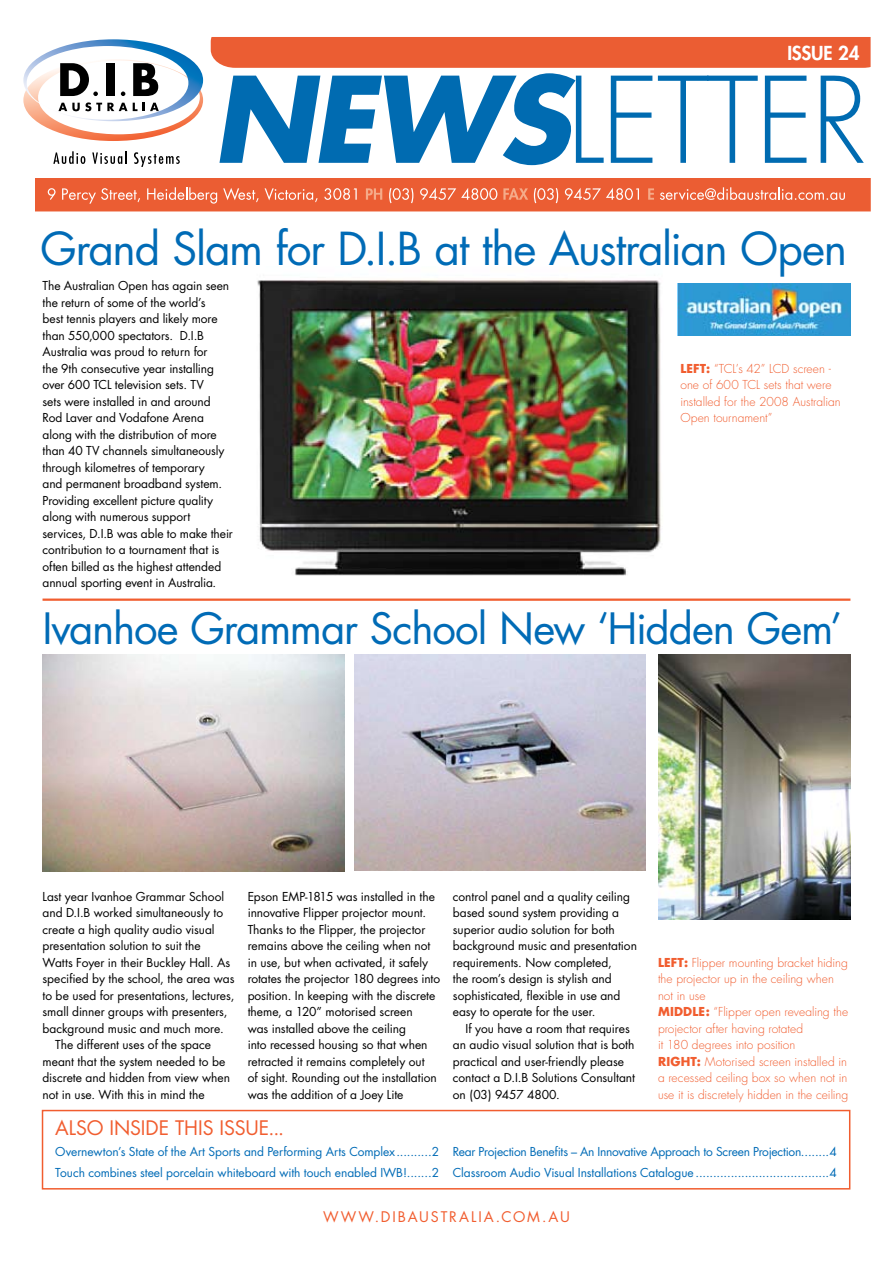
<style>
.page{position:relative;width:893px;height:1263px;background:#fff}
.page>*{position:absolute;margin:0;border:0;box-sizing:border-box;transform-origin:0 0}
.t1{font:44.25px "Futura";letter-spacing:-.03em;color:#006bb6}
.t2{font:42px "Futura";letter-spacing:-.025em;color:#006bb6}
.t3{font:19.5px "Futura";letter-spacing:-.005em;color:#f15d2f}
.t4{font:800 18.75px "Futura";letter-spacing:-.01em;color:#fff}
.t5{font:14.25px "Futura";letter-spacing:.135em;color:#f15d2f}
.t6{font:12px/16.5px "Futura";letter-spacing:-.005em;color:#000}
.t7{font:300 12px/16.5px "Futura";color:#f15d2f}
.t8{font:12px/21px "Futura";letter-spacing:-.01em;color:#006bb6}
.s1{font-weight:700}
</style>
<div class="page">
<hr style="left:43px;top:598px;width:807px;height:3px;background:#f15d2f">
<div style="left:35px;top:178px;width:836px;height:33px;background:#eb5d33"></div>
<svg style="left:211px;top:37px;width:660px;height:128px"></svg>
<svg style="left:48px;top:188px;width:8px;height:12px"></svg>
<svg style="left:62px;top:188px;width:78px;height:16px"></svg>
<svg style="left:147px;top:187px;width:70px;height:17px"></svg>
<svg style="left:223px;top:188px;width:36px;height:14px"></svg>
<svg style="left:265px;top:188px;width:53px;height:14px"></svg>
<svg style="left:324px;top:188px;width:33px;height:12px"></svg>
<svg style="left:366px;top:188px;width:16px;height:12px"></svg>
<svg style="left:389px;top:188px;width:24px;height:15px"></svg>
<svg style="left:420px;top:188px;width:77px;height:12px"></svg>
<svg style="left:503px;top:188px;width:25px;height:12px"></svg>
<svg style="left:534px;top:188px;width:24px;height:15px"></svg>
<svg style="left:565px;top:188px;width:74px;height:12px"></svg>
<svg style="left:648px;top:188px;width:6px;height:12px"></svg>
<svg style="left:660px;top:187px;width:185px;height:13px"></svg>
<div style="left:42px;top:1110px;width:808px;height:79px;border:2px solid #f15d2f"></div>
<svg style="left:23px;top:39px;width:180px;height:102px"></svg>
<svg style="left:53px;top:151px;width:127px;height:16px"></svg>
<img style="left:257px;top:279px;width:404px;height:297px">
<img style="left:677px;top:283px;width:173px;height:52px">
<img style="left:658px;top:654px;width:192px;height:265px">
<img style="left:355px;top:655px;width:290px;height:216px">
<img style="left:43px;top:655px;width:302px;height:216px">
<h3 class="t4" style="left:787px;top:40px;width:74px">ISSUE 24</h3>
<h1 class="t1" style="left:40px;top:220px;width:808px">Grand Slam for D.I.B at the Australian Open</h1>
<p class="t6" style="left:43px;top:277px;width:192px">The Australian Open has again seen the return of some of the world’s<br>best tennis players and likely more than 550,000 spectators. D.I.B Australia was proud to return for<br>the 9th consecutive year installing over 600 TCL television sets. TV<br>sets were installed in and around Rod Laver and Vodafone Arena along with the distribution of more than 40 TV channels simultaneously through kilometres of temporary<br>and permanent broadband system.<br>Providing excellent picture quality along with numerous support services, D.I.B was able to make their contribution to a tournament that is often billed as the highest attended annual sporting event in Australia.</p>
<p class="t7" style="left:680px;top:360px;width:162px"><span class="s1">LEFT:</span> “TCL’s 42” LCD screen - one of 600 TCL sets that were installed for the 2008 Australian<br>Open tournament”</p>
<h2 class="t2" style="left:43px;top:602px;width:801px">Ivanhoe Grammar School New ‘Hidden Gem’</h2>
<p class="t6" style="left:43px;top:888px;width:183px">Last year Ivanhoe Grammar School</p>
<p class="t6" style="left:43px;top:904px;width:182px">and D.I.B worked simultaneously to</p>
<p class="t6" style="left:43px;top:921px;width:174px">create a high quality audio visual</p>
<p class="t6" style="left:43px;top:937px;width:160px">presentation solution to suit the</p>
<p class="t6" style="left:43px;top:954px;width:189px">Watts Foyer in their Buckley Hall. As</p>
<p class="t6" style="left:43px;top:970px;width:193px">specified by the school, the area was</p>
<p class="t6" style="left:43px;top:987px;width:193px">to be used for presentations, lectures,</p>
<p class="t6" style="left:43px;top:1003px;width:186px">small dinner groups with presenters,</p>
<p class="t6" style="left:43px;top:1020px;width:183px">background music and much more.</p>
<p class="t6" style="left:55px;top:1036px;width:157px">The different uses of the space</p>
<p class="t6" style="left:43px;top:1053px;width:184px">meant that the system needed to be</p>
<p class="t6" style="left:43px;top:1069px;width:189px">discrete and hidden from view when</p>
<p class="t6" style="left:43px;top:1086px;width:164px">not in use. With this in mind the</p>
<p class="t6" style="left:248px;top:888px;width:194px">Epson EMP-1815 was installed in the innovative Flipper projector mount.<br>Thanks to the Flipper, the projector remains above the ceiling when not in use, but when activated, it safely rotates the projector 180 degrees into position. In keeping with the discrete theme, a 120” motorised screen<br>was installed above the ceiling<br>into recessed housing so that when retracted it remains completely out<br>of sight. Rounding out the installation was the addition of a Joey Lite</p>
<p class="t6" style="left:453px;top:888px;width:186px">control panel and a quality ceiling based sound system providing a superior audio solution for both background music and presentation requirements. Now completed,<br>the room’s design is stylish and sophisticated, flexible in use and easy to operate for the user.</p>
<p class="t6" style="left:453px;top:1020px;width:184px;text-indent:13px">If you have a room that requires an audio visual solution that is both practical and user-friendly please contact a D.I.B Solutions Consultant on (03) 9457 4800.</p>
<p class="t7" style="left:658px;top:954px;width:192px"><span class="s1">LEFT:</span> Flipper mounting bracket hiding the projector up in the ceiling when not in use<br><span class="s1">MIDDLE:</span> “Flipper open revealing the projector after having rotated<br>it 180 degrees into position<br><span class="s1">RIGHT:</span> Motorised screen installed in a recessed ceiling box so when not in use it is discretely hidden in the ceiling</p>
<h3 class="t3" style="left:55px;top:1115px;width:230px">ALSO INSIDE THIS ISSUE...</h3>
<p class="t8" style="left:55px;top:1141px;width:386px">Overnewton’s State of the Art Sports and Performing Arts Complex..........2<br>Touch combines steel porcelain whiteboard with touch enabled IWB!.......2</p>
<p class="t8" style="left:453px;top:1141px;width:385px">Rear Projection Benefits – An Innovative Approach to Screen Projection........4<br>Classroom Audio Visual Installations Catalogue ......................................4</p>
<p class="t5" style="left:323px;top:1207px;width:248px">WWW.DIBAUSTRALIA.COM.AU</p>
</div>
